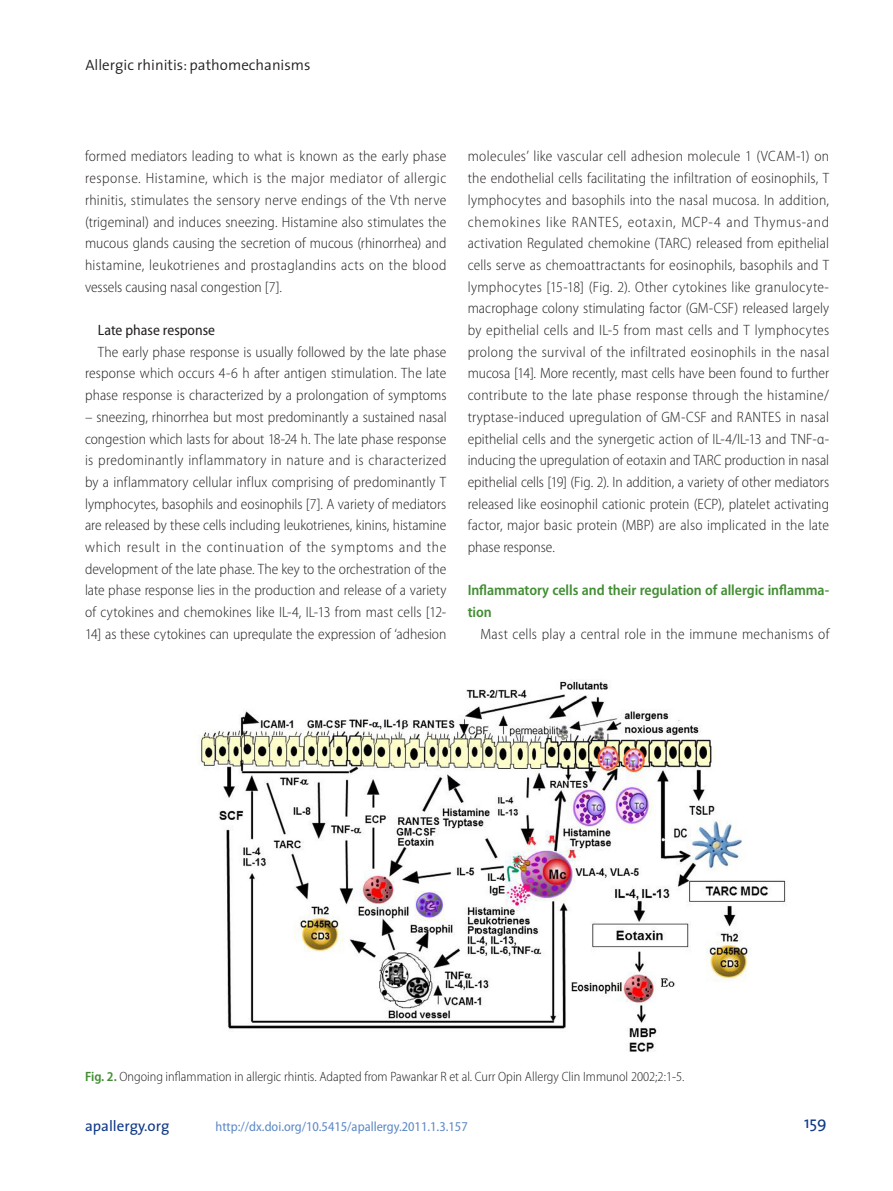
<style>
.page{position:relative;width:893px;height:1191px;background:#fff}
.page>*{position:absolute;margin:0;border:0;box-sizing:border-box;transform-origin:0 0}
.t1{font:16.5px "The Sans";color:#103987}
.t2{font:300 semi-condensed 15px/21.8px "Myriad Pro";letter-spacing:.005em;color:#231f20;text-align:justify}
.t3{font:600 semi-condensed 15px/21.8px "Myriad Pro";letter-spacing:-.005em;color:#428d33}
.t4{font:300 15px "The Sans";color:#231f20}
.t5{font:semi-condensed 15px "Myriad Pro";color:#231f20}
.t6{font:15px "The Sans";color:#103987}
.t7{font:300 semi-condensed 13.5px "Myriad Pro";color:#231f20}
.t8{font:semi-condensed 13.5px "Myriad Pro";color:#5d88c6}
.s1{font-weight:600;color:#428d33}
</style>
<div class="page">
<img style="left:200px;top:680px;width:586px;height:372px">
<p class="t4" style="left:85px;top:52px;width:227px">Allergic rhinitis: pathomechanisms</p>
<p class="t2" style="left:85px;top:145px;width:363px">formed mediators leading to what is known as the early phase response. Histamine, which is the major mediator of allergic rhinitis, stimulates the sensory nerve endings of the Vth nerve (trigeminal) and induces sneezing. Histamine also stimulates the mucous glands causing the secretion of mucous (rhinorrhea) and histamine, leukotrienes and prostaglandins acts on the blood vessels causing nasal congestion [7].</p>
<p class="t5" style="left:98px;top:321px;width:119px">Late phase response</p>
<p class="t2" style="left:85px;top:341px;width:363px;text-indent:13px">The early phase response is usually followed by the late phase response which occurs 4-6 h after antigen stimulation. The late phase response is characterized by a prolongation of symptoms</p>
<p class="t2" style="left:85px;top:406px;width:363px">– sneezing, rhinorrhea but most predominantly a sustained nasal congestion which lasts for about 18-24 h. The late phase response is predominantly inflammatory in nature and is characterized by a inflammatory cellular influx comprising of predominantly T lymphocytes, basophils and eosinophils [7]. A variety of mediators are released by these cells including leukotrienes, kinins, histamine which result in the continuation of the symptoms and the development of the late phase. The key to the orchestration of the late phase response lies in the production and release of a variety of cytokines and chemokines like IL-4, IL-13 from mast cells [12- 14] as these cytokines can upregulate the expression of ‘adhesion</p>
<p class="t2" style="left:468px;top:145px;width:363px">molecules’ like vascular cell adhesion molecule 1 (VCAM-1) on the endothelial cells facilitating the infiltration of eosinophils, T lymphocytes and basophils into the nasal mucosa. In addition, chemokines like RANTES, eotaxin, MCP-4 and Thymus-and activation Regulated chemokine (TARC) released from epithelial cells serve as chemoattractants for eosinophils, basophils and T lymphocytes [15-18] (Fig. 2). Other cytokines like granulocyte&shy;macrophage colony stimulating factor (GM-CSF) released largely by epithelial cells and IL-5 from mast cells and T lymphocytes prolong the survival of the infiltrated eosinophils in the nasal mucosa [14]. More recently, mast cells have been found to further contribute to the late phase response through the histamine/ tryptase-induced upregulation of GM-CSF and RANTES in nasal epithelial cells and the synergetic action of IL-4/IL-13 and TNF-α&shy;inducing the upregulation of eotaxin and TARC production in nasal epithelial cells [19] (Fig. 2). In addition, a variety of other mediators released like eosinophil cationic protein (ECP), platelet activating factor, major basic protein (MBP) are also implicated in the late phase response.</p>
<p class="t3" style="left:468px;top:579px;width:363px">Inflammatory cells and their regulation of allergic inflamma&shy;tion</p>
<p class="t2" style="left:480px;top:623px;width:350px">Mast cells play a central role in the immune mechanisms of</p>
<p class="t7" style="left:85px;top:1068px;width:601px"><span class="s1">Fig. 2.</span> Ongoing inflammation in allergic rhintis. Adapted from Pawankar R et al. Curr Opin Allergy Clin Immunol 2002;2:1-5.</p>
<p class="t6" style="left:85px;top:1113px;width:86px">apallergy.org</p>
<p class="t8" style="left:216px;top:1118px;width:254px">http://dx.doi.org/10.5415/apallergy.2011.1.3.157</p>
<p class="t1" style="left:804px;top:1109px;width:24px">159</p>
</div>
